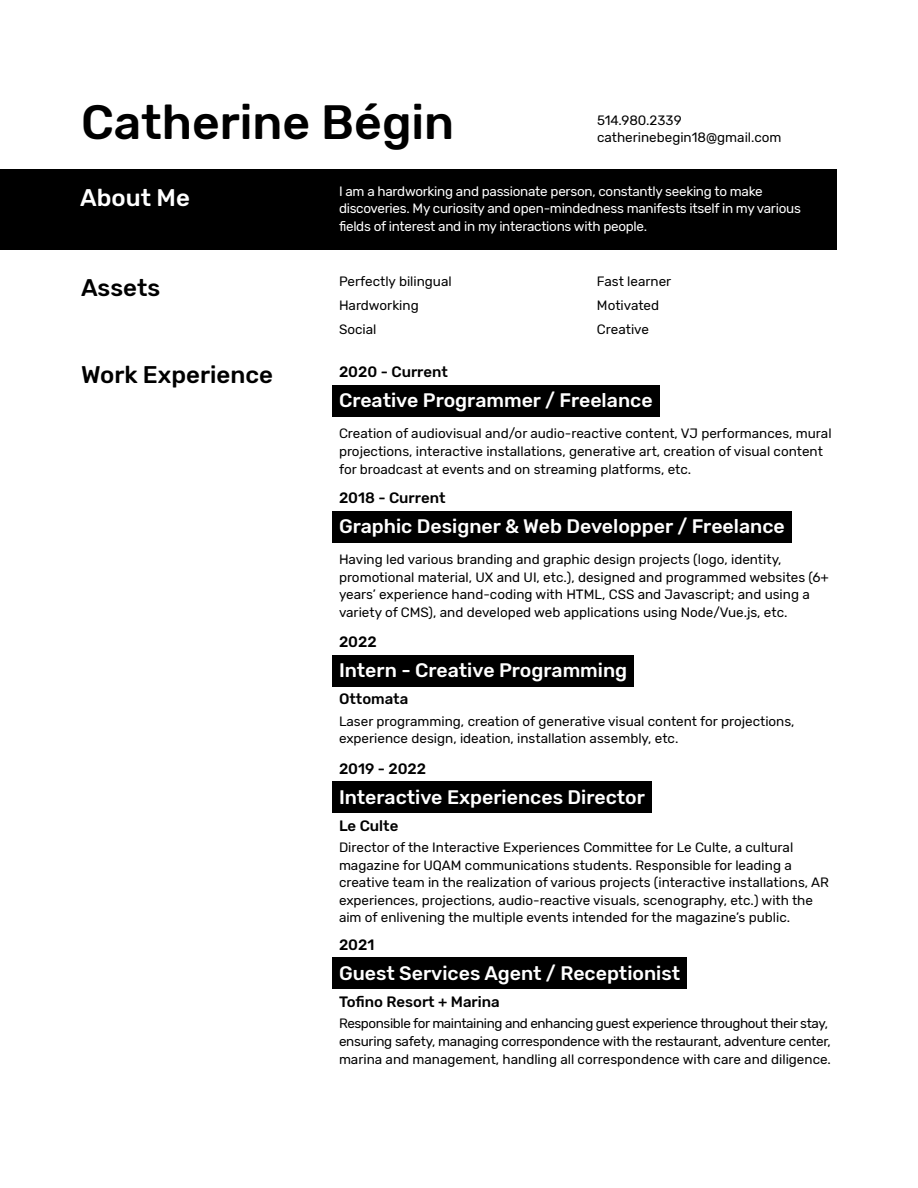
<style>
.page{position:relative;width:918px;height:1188px;background:#fff}
.page>*{position:absolute;margin:0;border:0;box-sizing:border-box;transform-origin:0 0}
.t1{font:500 48px "Rubik";color:#000}
.t2{font:500 24px "Rubik";color:#000}
.t3{font:500 24px "Rubik";color:#fff}
.t4{font:500 19.5px "Rubik";color:#fff}
.t5{font:500 15px "Rubik";color:#000}
.t6{font:13.5px/17.5px "Rubik";color:#000}
.t7{font:13.5px/17.5px "Rubik";letter-spacing:-.02em;color:#000}
.t8{font:13.5px/17.5px "Rubik";letter-spacing:-.02em;color:#fff}
</style>
<div class="page">
<div style="left:332px;top:958px;width:355px;height:31px;background:#000"></div>
<div style="left:0;top:169px;width:837px;height:81px;background:#000"></div>
<div style="left:332px;top:511px;width:460px;height:32px;background:#000"></div>
<div style="left:332px;top:385px;width:327px;height:32px;background:#000"></div>
<div style="left:332px;top:655px;width:302px;height:32px;background:#000"></div>
<div style="left:332px;top:781px;width:319px;height:32px;background:#000"></div>
<h1 class="t1" style="left:81px;top:95px;width:375px">Catherine Bégin</h1>
<p class="t6" style="left:597px;top:112px;width:186px">514.980.2339 catherinebegin18@gmail.com</p>
<h2 class="t3" style="left:80px;top:184px;width:111px">About Me</h2>
<p class="t8" style="left:339px;top:183px;width:463px">I am a hardworking and passionate person, constantly seeking to make discoveries. My curiosity and open-mindedness manifests itself in my various fields of interest and in my interactions with people.</p>
<h2 class="t2" style="left:81px;top:274px;width:81px">Assets</h2>
<p class="t6" style="left:339px;top:273px;width:114px">Perfectly bilingual</p>
<p class="t6" style="left:597px;top:273px;width:76px">Fast learner</p>
<p class="t6" style="left:339px;top:297px;width:81px">Hardworking</p>
<p class="t6" style="left:597px;top:297px;width:64px">Motivated</p>
<p class="t6" style="left:339px;top:321px;width:39px">Social</p>
<p class="t6" style="left:597px;top:321px;width:54px">Creative</p>
<h2 class="t2" style="left:81px;top:361px;width:193px">Work Experience</h2>
<p class="t5" style="left:339px;top:364px;width:110px">2020 - Current</p>
<h3 class="t4" style="left:339px;top:389px;width:315px">Creative Programmer / Freelance</h3>
<p class="t6" style="left:339px;top:425px;width:494px">Creation of audiovisual and/or audio-reactive content, VJ performances, mural projections, interactive installations, generative art, creation of visual content for broadcast at events and on streaming platforms, etc.</p>
<p class="t5" style="left:339px;top:490px;width:108px">2018 - Current</p>
<h3 class="t4" style="left:339px;top:515px;width:447px">Graphic Designer &amp; Web Developper / Freelance</h3>
<p class="t6" style="left:339px;top:551px;width:492px">Having led various branding and graphic design projects (logo, identity, promotional material, UX and UI, etc.), designed and programmed websites (6+ years’ experience hand-coding with HTML, CSS and Javascript; and using a variety of CMS), and developed web applications using Node/Vue.js, etc.</p>
<p class="t5" style="left:339px;top:633px;width:39px">2022</p>
<h3 class="t4" style="left:339px;top:659px;width:290px">Intern - Creative Programming</h3>
<p class="t5" style="left:339px;top:690px;width:71px">Ottomata</p>
<p class="t6" style="left:339px;top:713px;width:457px">Laser programming, creation of generative visual content for projections, experience design, ideation, installation assembly, etc.</p>
<p class="t5" style="left:339px;top:760px;width:89px">2019 - 2022</p>
<h3 class="t4" style="left:339px;top:786px;width:307px">Interactive Experiences Director</h3>
<p class="t5" style="left:339px;top:817px;width:61px">Le Culte</p>
<p class="t6" style="left:339px;top:839px;width:492px">Director of the Interactive Experiences Committee for Le Culte, a cultural magazine for UQAM communications students. Responsible for leading a creative team in the realization of various projects (interactive installations, AR experiences, projections, audio-reactive visuals, scenography, etc.) with the aim of enlivening the multiple events intended for the magazine’s public.</p>
<p class="t5" style="left:339px;top:936px;width:37px">2021</p>
<h3 class="t4" style="left:339px;top:962px;width:343px">Guest Services Agent / Receptionist</h3>
<p class="t5" style="left:339px;top:993px;width:162px">Tofino Resort + Marina</p>
<p class="t7" style="left:339px;top:1015px;width:494px">Responsible for maintaining and enhancing guest experience throughout their stay, ensuring safety, managing correspondence with the restaurant, adventure center, marina and management, handling all correspondence with care and diligence.</p>
</div>
